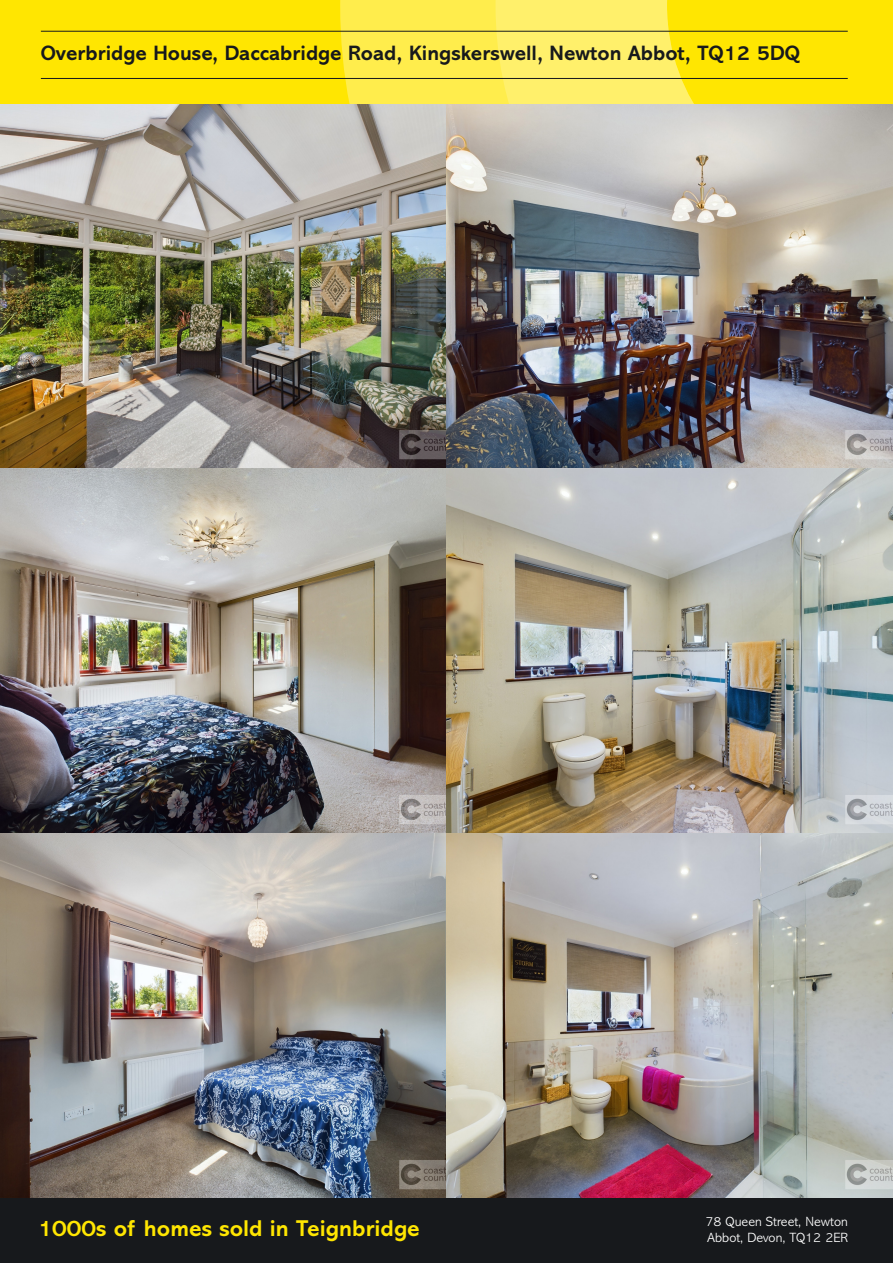
<style>
.page{position:relative;width:893px;height:1263px;background:#fff}
.page>*{position:absolute;margin:0;border:0;box-sizing:border-box;transform-origin:0 0}
.t1{font:700 23.1px "Abadi MT Std";color:#ffe601}
.t2{font:700 21px "Abadi MT Std";color:#17191c}
.t3{font:300 13.5px/16.5px "Abadi MT Std";color:#fff}
</style>
<div class="page">
<img style="left:0;top:103px;width:446px;height:365px">
<img style="left:446px;top:103px;width:447px;height:365px">
<img style="left:0;top:468px;width:446px;height:365px">
<img style="left:0;top:833px;width:446px;height:365px">
<img style="left:446px;top:468px;width:447px;height:365px">
<img style="left:446px;top:833px;width:447px;height:365px">
<div style="left:0;top:0;width:893px;height:103px;background:#ffe601"></div>
<div style="left:340px;top:0;width:481px;height:103px;background:#ffed4c"></div>
<svg style="left:496px;top:0;width:325px;height:103px"></svg>
<div style="left:0;top:1198px;width:893px;height:65px;background:#17191c"></div>
<hr style="left:41px;top:31px;width:807px;height:1px;background:#17191c">
<hr style="left:41px;top:78px;width:807px;height:1px;background:#17191c">
<p class="t2" style="left:41px;top:41px;width:760px">Overbridge House, Daccabridge Road, Kingskerswell, Newton Abbot, TQ12 5DQ</p>
<p class="t1" style="left:38px;top:1215px;width:383px">1000s of homes sold in Teignbridge</p>
<p class="t3" style="left:706px;top:1213px;width:144px">78 Queen Street, Newton<br>Abbot, Devon, TQ12 2ER</p>
</div>
